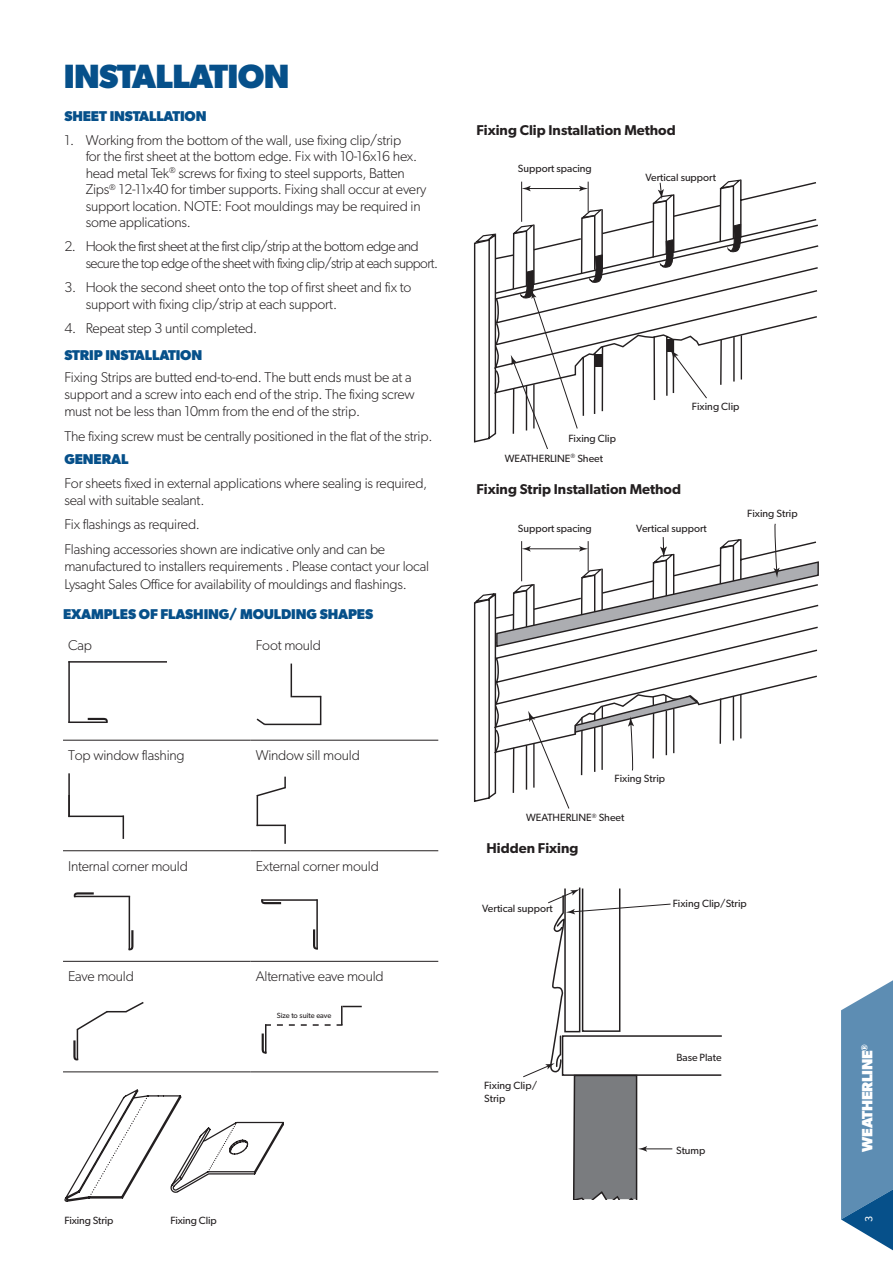
<style>
.page{position:relative;width:893px;height:1263px;background:#fff}
.page>*{position:absolute;margin:0;border:0;box-sizing:border-box;transform-origin:0 0}
.t1{font:700 33.75px "Gibson";letter-spacing:-.02em;color:#06508a}
.t2{font:700 15px "Gibson";letter-spacing:-.02em;color:#fff}
.t3{font:300 14.25px/16.5px "Gibson";letter-spacing:-.015em;color:#231f20}
.t4{font:300 14.25px/16.5px "Gibson";letter-spacing:-.04em;color:#231f20}
.t5{font:700 14.25px "Gibson";letter-spacing:-.01em;color:#06508a}
.t6{font:600 14.25px "Gibson";color:#231f20}
.t7{font:10.5px/12.6px "Gibson";color:#231f20}
.t8{font:10.5px "Gibson";color:#fff}
.t9{font:7.5px "Gibson";color:#231f20}
</style>
<div class="page">
<svg style="left:841px;top:980px;width:52px;height:271px;background:#6693b7"></svg>
<svg style="left:743px;top:182px;width:76px;height:154px"></svg>
<svg style="left:474px;top:179px;width:269px;height:271px"></svg>
<div style="left:595px;top:354px;width:7px;height:13px;background:#231f20"></div>
<div style="left:667px;top:340px;width:6px;height:12px;background:#231f20"></div>
<hr style="left:526px;top:386px;width:1px;height:44px;background:#231f20">
<hr style="left:513px;top:389px;width:1px;height:45px;background:#231f20">
<hr style="left:533px;top:384px;width:2px;height:44px;background:#231f20">
<hr style="left:733px;top:337px;width:2px;height:44px;background:#231f20">
<hr style="left:720px;top:340px;width:2px;height:45px;background:#231f20">
<hr style="left:741px;top:335px;width:1px;height:44px;background:#231f20">
<svg style="left:474px;top:523px;width:345px;height:286px"></svg>
<svg style="left:523px;top:887px;width:199px;height:312px"></svg>
<hr style="left:63px;top:740px;width:188px;height:1px;background:#231f20">
<hr style="left:251px;top:740px;width:187px;height:1px;background:#231f20">
<hr style="left:63px;top:850px;width:188px;height:1px;background:#231f20">
<hr style="left:251px;top:850px;width:187px;height:1px;background:#231f20">
<hr style="left:63px;top:961px;width:188px;height:1px;background:#231f20">
<hr style="left:251px;top:961px;width:187px;height:1px;background:#231f20">
<hr style="left:63px;top:1071px;width:188px;height:1px;background:#231f20">
<hr style="left:251px;top:1071px;width:187px;height:1px;background:#231f20">
<hr style="left:68px;top:661px;width:99px;height:2px;background:#231f20">
<hr style="left:68px;top:661px;width:2px;height:62px;background:#231f20">
<hr style="left:68px;top:721px;width:39px;height:2px;background:#231f20">
<svg style="left:88px;top:718px;width:20px;height:5px"></svg>
<hr style="left:291px;top:663px;width:1px;height:34px;background:#231f20">
<svg style="left:256px;top:718px;width:11px;height:8px"></svg>
<hr style="left:264px;top:724px;width:56px;height:1px;background:#231f20">
<svg style="left:292px;top:696px;width:29px;height:29px"></svg>
<hr style="left:68px;top:773px;width:2px;height:43px;background:#231f20">
<hr style="left:257px;top:795px;width:1px;height:31px;background:#231f20">
<hr style="left:68px;top:815px;width:56px;height:2px;background:#231f20">
<svg style="left:123px;top:817px;width:1px;height:22px"></svg>
<svg style="left:256px;top:777px;width:30px;height:21px"></svg>
<hr style="left:257px;top:824px;width:29px;height:2px;background:#231f20">
<svg style="left:284px;top:826px;width:2px;height:18px"></svg>
<hr style="left:316px;top:899px;width:2px;height:50px;background:#231f20">
<hr style="left:261px;top:899px;width:56px;height:2px;background:#231f20">
<svg style="left:261px;top:899px;width:20px;height:5px"></svg>
<svg style="left:313px;top:929px;width:5px;height:20px"></svg>
<hr style="left:77px;top:1029px;width:1px;height:31px;background:#231f20">
<svg style="left:76px;top:1002px;width:68px;height:30px"></svg>
<svg style="left:73px;top:1040px;width:4px;height:20px"></svg>
<hr style="left:129px;top:896px;width:1px;height:54px;background:#231f20">
<hr style="left:74px;top:896px;width:56px;height:1px;background:#231f20">
<svg style="left:74px;top:892px;width:20px;height:4px"></svg>
<svg style="left:130px;top:930px;width:3px;height:20px"></svg>
<svg style="left:262px;top:1006px;width:100px;height:47px"></svg>
<svg style="left:64px;top:1089px;width:220px;height:113px"></svg>
<h1 class="t1" style="left:64px;top:56px;width:227px">INSTALLATION</h1>
<p class="t5" style="left:64px;top:107px;width:144px">SHEET INSTALLATION</p>
<p class="t3" style="left:86px;top:131px;width:342px;text-indent:-21px">1. Working from the bottom of the wall, use fixing clip/strip<br>for the first sheet at the bottom edge. Fix with 10-16x16 hex. head metal Tek<sup>®</sup> screws for fixing to steel supports, Batten Zips<sup>®</sup> 12-11x40 for timber supports. Fixing shall occur at every support location. NOTE: Foot mouldings may be required in some applications.</p>
<p class="t4" style="left:86px;top:238px;width:354px;text-indent:-21px">2. Hook the first sheet at the first clip/strip at the bottom edge and secure the top edge of the sheet with fixing clip/strip at each support.</p>
<p class="t3" style="left:86px;top:279px;width:327px;text-indent:-21px">3. Hook the second sheet onto the top of first sheet and fix to support with fixing clip/strip at each support.</p>
<p class="t3" style="left:64px;top:320px;width:194px">4. Repeat step 3 until completed.</p>
<p class="t5" style="left:64px;top:347px;width:139px">STRIP INSTALLATION</p>
<p class="t3" style="left:64px;top:368px;width:352px;line-height:17.2px">Fixing Strips are butted end-to-end. The butt ends must be at a support and a screw into each end of the strip. The fixing screw must not be less than 10mm from the end of the strip.</p>
<p class="t3" style="left:64px;top:428px;width:369px">The fixing screw must be centrally positioned in the flat of the strip.</p>
<p class="t5" style="left:64px;top:451px;width:65px">GENERAL</p>
<p class="t3" style="left:64px;top:475px;width:364px">For sheets fixed in external applications where sealing is required, seal with suitable sealant.</p>
<p class="t3" style="left:64px;top:511px;width:322px;line-height:24.9px">Fix flashings as required.<br>Flashing accessories shown are indicative only and can be</p>
<p class="t3" style="left:64px;top:558px;width:366px;line-height:17.2px">manufactured to installers requirements . Please contact your local<br>Lysaght Sales Office for availability of mouldings and flashings.</p>
<p class="t5" style="left:63px;top:606px;width:312px">EXAMPLES OF FLASHING/ MOULDING SHAPES</p>
<p class="t3" style="left:68px;top:636px;width:25px">Cap</p>
<p class="t3" style="left:256px;top:636px;width:67px">Foot mould</p>
<p class="t3" style="left:68px;top:747px;width:118px">Top window flashing</p>
<p class="t3" style="left:256px;top:747px;width:106px">Window sill mould</p>
<p class="t3" style="left:68px;top:857px;width:121px">Internal corner mould</p>
<p class="t3" style="left:256px;top:857px;width:125px">External corner mould</p>
<p class="t3" style="left:68px;top:968px;width:67px">Eave mould</p>
<p class="t3" style="left:256px;top:968px;width:129px">Alternative eave mould</p>
<p class="t9" style="left:277px;top:1010px;width:56px">Size to suite eave</p>
<p class="t7" style="left:64px;top:1214px;width:50px">Fixing Strip</p>
<p class="t7" style="left:170px;top:1214px;width:48px">Fixing Clip</p>
<p class="t6" style="left:476px;top:121px;width:201px">Fixing Clip Installation Method</p>
<p class="t7" style="left:518px;top:162px;width:75px">Support spacing</p>
<p class="t7" style="left:645px;top:171px;width:72px">Vertical support</p>
<p class="t7" style="left:568px;top:432px;width:49px">Fixing Clip</p>
<p class="t7" style="left:505px;top:452px;width:100px">WEATHERLINE<sup>®</sup> Sheet</p>
<p class="t7" style="left:692px;top:400px;width:49px">Fixing Clip</p>
<p class="t6" style="left:476px;top:481px;width:206px">Fixing Strip Installation Method</p>
<p class="t7" style="left:518px;top:522px;width:75px">Support spacing</p>
<p class="t7" style="left:636px;top:522px;width:72px">Vertical support</p>
<p class="t7" style="left:747px;top:507px;width:52px">Fixing Strip</p>
<p class="t7" style="left:615px;top:772px;width:52px">Fixing Strip</p>
<p class="t7" style="left:526px;top:811px;width:100px">WEATHERLINE<sup>®</sup> Sheet</p>
<p class="t6" style="left:487px;top:839px;width:93px">Hidden Fixing</p>
<p class="t7" style="left:526px;top:843px;width:100px">WEATHERLINE<sup>®</sup> Sheet</p>
<p class="t7" style="left:482px;top:902px;width:72px">Vertical support</p>
<p class="t7" style="left:484px;top:1079px;width:55px">Fixing Clip/<br>Strip</p>
<p class="t7" style="left:673px;top:897px;width:76px">Fixing Clip/Strip</p>
<p class="t7" style="left:676px;top:1051px;width:47px">Base Plate</p>
<p class="t7" style="left:676px;top:1143px;width:31px">Stump</p>
<p class="t2" style="left:858px;top:1151px;width:109px;rotate:-90deg">WEATHERLINE<sup>®</sup></p>
<p class="t8" style="left:862px;top:1222px;width:8px;rotate:-90deg">3</p>
</div>
